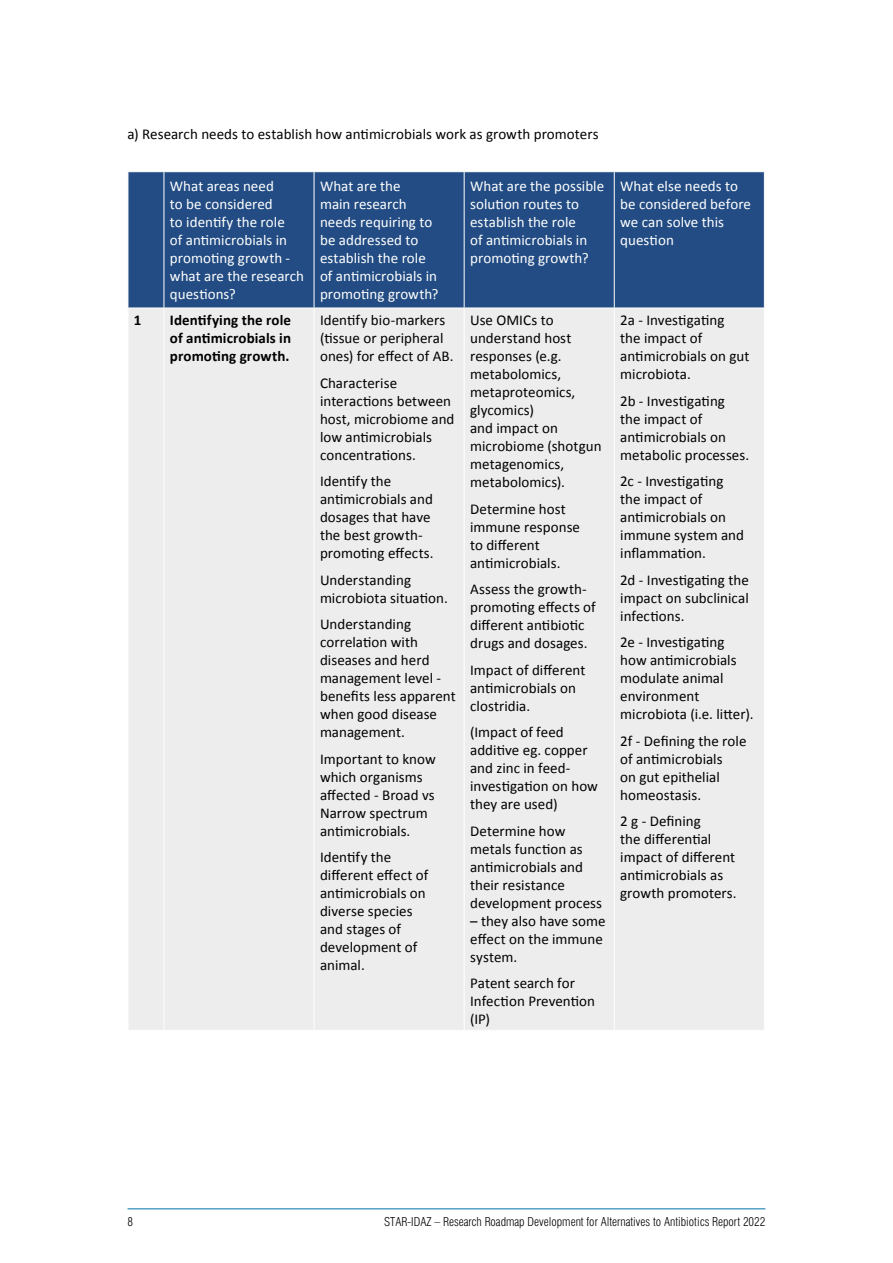
<style>
.page{position:relative;width:893px;height:1263px;background:#fff}
.page>*{position:absolute;margin:0;border:0;box-sizing:border-box;transform-origin:0 0}
.t1{font:15px/18px "Calibri";letter-spacing:.005em;color:#000}
.t2{font:15px/18px "Calibri";letter-spacing:.005em;color:#fff}
.t3{font:700 15px/18px "Calibri";letter-spacing:.005em;color:#000;text-align:justify}
.t4{font:300 condensed 12px "Swiss 721 BT";color:#000}
</style>
<div class="page">
<hr style="left:128px;top:1208px;width:637px;height:1px;background:#0071ac">
<div style="left:129px;top:172px;width:635px;height:136px;background:#224c83"></div>
<div style="left:129px;top:309px;width:635px;height:721px;background:#ededed"></div>
<hr style="left:164px;top:172px;width:1px;height:136px;background:#fff">
<hr style="left:314px;top:172px;width:1px;height:136px;background:#fff">
<hr style="left:464px;top:172px;width:1px;height:136px;background:#fff">
<hr style="left:614px;top:172px;width:1px;height:136px;background:#fff">
<hr style="left:164px;top:308px;width:1px;height:722px;background:#fff">
<hr style="left:314px;top:308px;width:1px;height:722px;background:#fff">
<hr style="left:464px;top:308px;width:1px;height:722px;background:#fff">
<hr style="left:614px;top:308px;width:1px;height:722px;background:#fff">
<p class="t1" style="left:128px;top:125px;width:473px">a) Research needs to establish how antimicrobials work as growth promoters</p>
<p class="t2" style="left:170px;top:178px;width:136px">What areas need<br>to be considered<br>to identify the role<br>of antimicrobials in promoting growth - what are the research questions?</p>
<p class="t2" style="left:320px;top:178px;width:120px">What are the<br>main research needs requiring to be addressed to establish the role of antimicrobials in promoting growth?</p>
<p class="t2" style="left:470px;top:178px;width:136px">What are the possible solution routes to establish the role<br>of antimicrobials in promoting growth?</p>
<p class="t2" style="left:620px;top:178px;width:132px">What else needs to be considered before we can solve this question</p>
<p class="t3" style="left:134px;top:311px;width:9px">1</p>
<p class="t3" style="left:170px;top:311px;width:123px">Identifying the role of antimicrobials in promoting growth.</p>
<p class="t1" style="left:320px;top:311px;width:135px">Identify bio-markers (tissue or peripheral ones) for effect of AB.</p>
<p class="t1" style="left:320px;top:374px;width:136px">Characterise interactions between host, microbiome and low antimicrobials concentrations.</p>
<p class="t1" style="left:320px;top:472px;width:115px">Identify the antimicrobials and dosages that have the best growth&shy;promoting effects.</p>
<p class="t1" style="left:320px;top:571px;width:129px">Understanding microbiota situation.</p>
<p class="t1" style="left:320px;top:615px;width:137px">Understanding correlation with diseases and herd management level - benefits less apparent when good disease management.</p>
<p class="t1" style="left:320px;top:750px;width:117px">Important to know which organisms affected - Broad vs<br>Narrow spectrum antimicrobials.</p>
<p class="t1" style="left:320px;top:848px;width:110px">Identify the different effect of antimicrobials on diverse species and stages of development of animal.</p>
<p class="t1" style="left:620px;top:311px;width:131px">2a - Investigating<br>the impact of antimicrobials on gut microbiota.</p>
<p class="t1" style="left:620px;top:392px;width:130px">2b - Investigating the impact of antimicrobials on metabolic processes.</p>
<p class="t1" style="left:620px;top:472px;width:125px">2c - Investigating the impact of antimicrobials on immune system and inflammation.</p>
<p class="t1" style="left:620px;top:571px;width:130px;text-align:justify">2d - Investigating the impact on subclinical infections.</p>
<p class="t1" style="left:620px;top:633px;width:135px">2e - Investigating how antimicrobials modulate animal environment microbiota (i.e. litter).</p>
<p class="t1" style="left:620px;top:732px;width:128px">2f - Defining the role of antimicrobials<br>on gut epithelial homeostasis.</p>
<p class="t1" style="left:620px;top:812px;width:118px">2 g - Defining<br>the differential impact of different antimicrobials as growth promoters.</p>
<p class="t1" style="left:470px;top:311px;width:133px">Use OMICs to understand host responses (e.g. metabolomics, metaproteomics, glycomics)<br>and impact on microbiome (shotgun metagenomics, metabolomics).</p>
<p class="t1" style="left:470px;top:500px;width:111px">Determine host immune response to different antimicrobials.</p>
<p class="t1" style="left:470px;top:580px;width:127px">Assess the growth&shy;promoting effects of different antibiotic drugs and dosages.</p>
<p class="t1" style="left:470px;top:661px;width:117px">Impact of different antimicrobials on clostridia.</p>
<p class="t1" style="left:470px;top:723px;width:129px">(Impact of feed additive eg. copper and zinc in feed&shy;investigation on how they are used)</p>
<p class="t1" style="left:470px;top:822px;width:133px">Determine how metals function as antimicrobials and their resistance development process</p>
<p class="t1" style="left:470px;top:912px;width:137px">– they also have some effect on the immune system.</p>
<p class="t1" style="left:470px;top:974px;width:127px">Patent search for<br>Infection Prevention (IP)</p>
<p class="t4" style="left:128px;top:1215px;width:7px">8</p>
<p class="t4" style="left:384px;top:1215px;width:383px">STAR-IDAZ – Research Roadmap Development for Alternatives to Antibiotics Report 2022</p>
</div>
